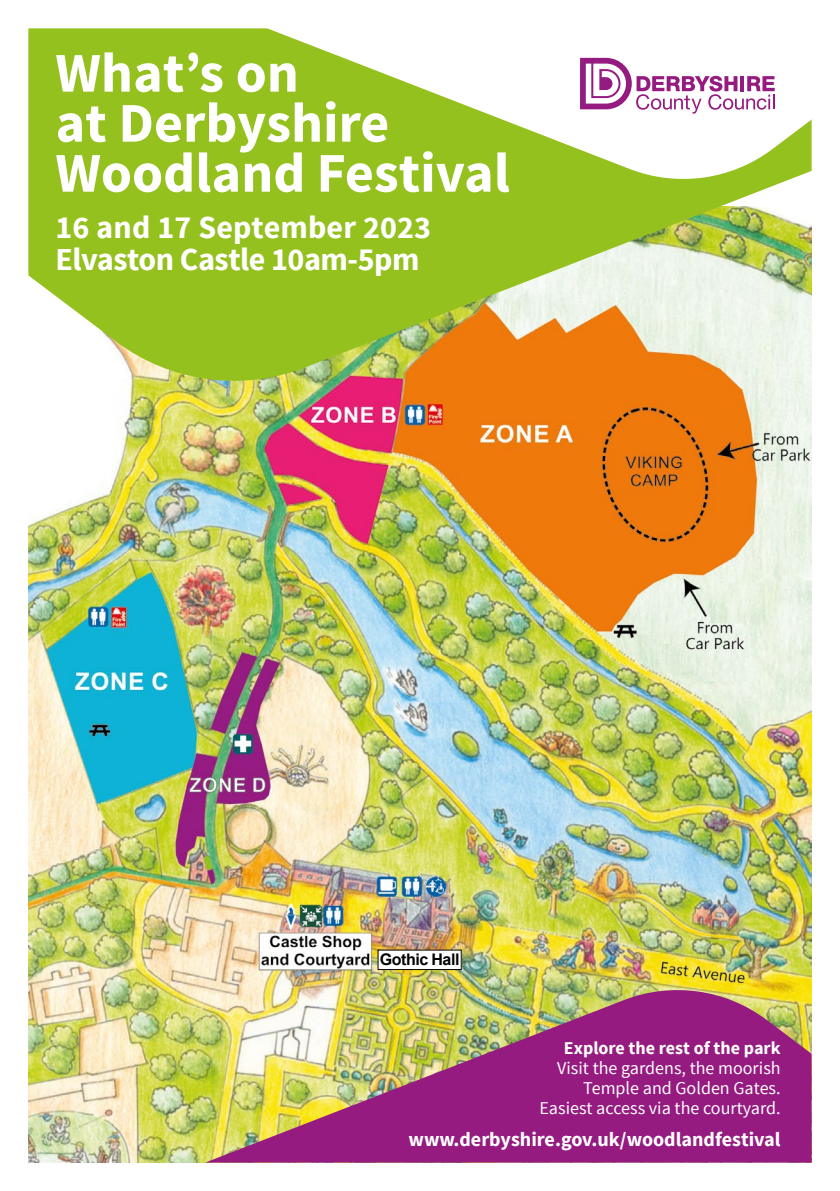
<style>
.page{position:relative;width:840px;height:1191px;background:#fff}
.page>*{position:absolute;margin:0;border:0;box-sizing:border-box;transform-origin:0 0}
.t1{font:700 56px/50px "Source Sans Pro";color:#fff}
.t2{font:700 32px "Source Sans Pro";letter-spacing:-.015em;color:#fff}
.t3{font:700 32px "Source Sans Pro";letter-spacing:.005em;color:#fff}
.web_address_front{font:700 20px "Source Sans Pro";color:#fff}
.p_front{font:18px/20px "Source Sans Pro";color:#fff;text-align:right}
.h3_front{font:700 18px "Source Sans Pro";color:#fff}
.t4{font:700 16px "Arial";letter-spacing:-.025em;color:#000}
</style>
<div class="page">
<img style="left:28px;top:392px;width:783px;height:770px">
<svg style="left:28px;top:28px;width:783px;height:364px;background:#b1c34b"></svg>
<svg style="left:238px;top:28px;width:574px;height:159px;fill:#95c11f"></svg>
<img style="left:205px;top:981px;width:606px;height:181px">
<svg style="left:579px;top:58px;width:195px;height:56px"></svg>
<div style="left:378px;top:950px;width:83px;height:19px;background:#fff"></div>
<h1 class="t1" style="left:55px;top:50px;width:455px">What’s on<br>at Derbyshire<br>Woodland Festival</h1>
<p class="t3" style="left:55px;top:207px;width:377px">16 and 17 September 2023</p>
<p class="t2" style="left:55px;top:239px;width:365px">Elvaston Castle 10am-5pm</p>
<p class="t4" style="left:379px;top:948px;width:81px">Gothic Hall</p>
<p class="h3_front" style="left:563px;top:1036px;width:218px">Explore the rest of the park</p>
<p class="p_front" style="left:557px;top:1058px;width:225px">Visit the gardens, the moorish<br>Temple and Golden Gates.</p>
<p class="p_front" style="left:539px;top:1098px;width:243px">Easiest access via the courtyard.</p>
<p class="web_address_front" style="left:408px;top:1126px;width:373px">www.derbyshire.gov.uk/woodlandfestival</p>
</div>
